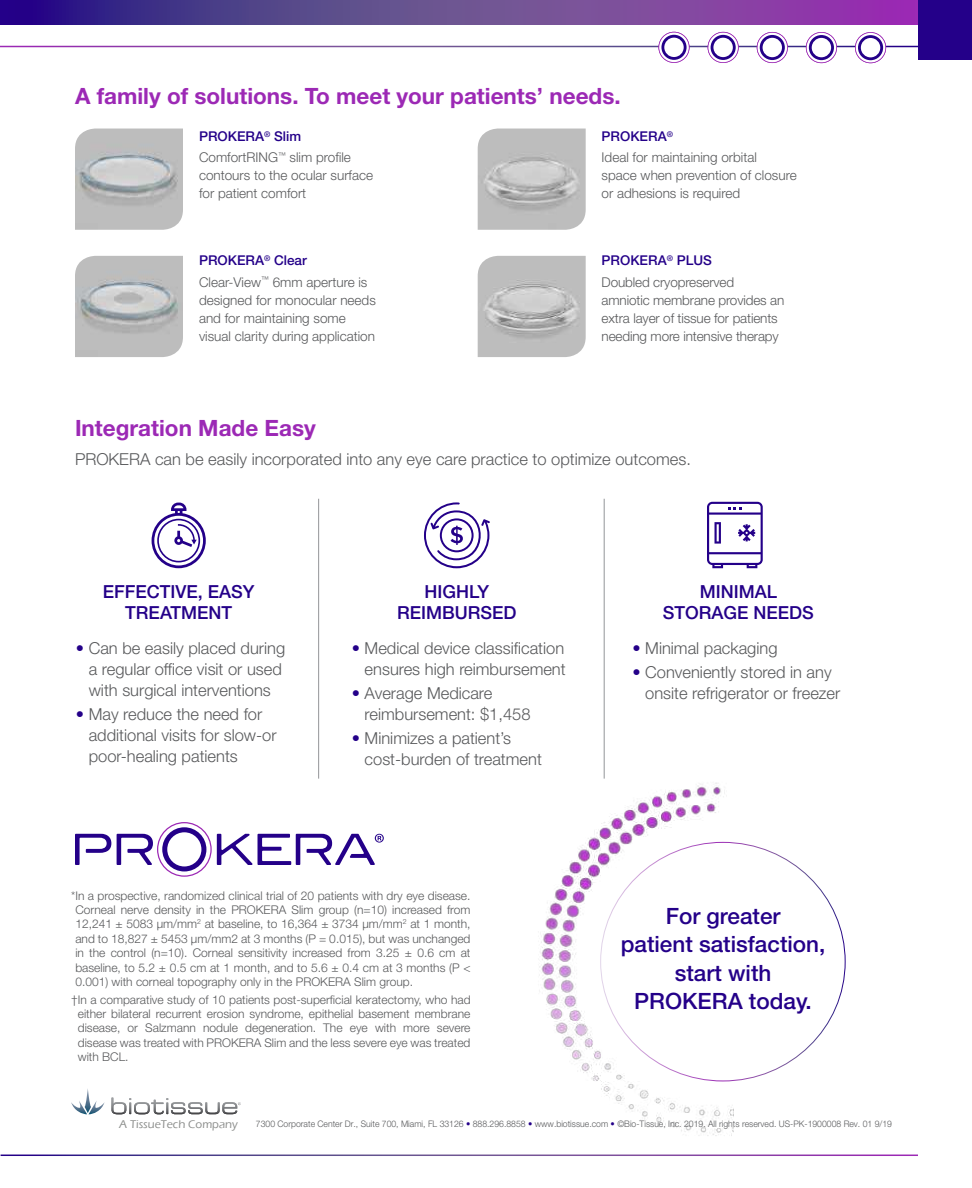
<style>
.page{position:relative;width:972px;height:1188px;background:#fff}
.page>*{position:absolute;margin:0;border:0;box-sizing:border-box;transform-origin:0 0}
.t1{font:700 22.5px "Helvetica Neue LT Std";color:#9c29b5}
.t2{font:500 22.5px/28.5px "Helvetica Neue LT Std";color:#240089;text-align:center}
.t3{font:500 18px/21px "Helvetica Neue LT Std";color:#240089;text-align:center}
.t4{font:300 16.5px/21px "Helvetica Neue LT Std";color:#58595b}
.t5{font:300 13.5px/18px "Helvetica Neue LT Std";color:#58595b}
.t6{font:300 12px/14.4px "Helvetica Neue LT Std";color:#58595b;text-align:justify}
.t7{font:500 11.55px "Eras ITC";color:#8b8d8b}
.t8{font:300 9px "Helvetica Neue LT Std";color:#58595b;scale:.96 1}
.s1{font-weight:500;color:#240089}
.s2{color:#240089}
</style>
<div class="page">
<div style="left:918px;top:0;width:54px;height:59px;background:#240089"></div>
<img style="left:539px;top:760px;width:194px;height:376px">
<svg style="left:75px;top:834px;width:36px;height:31px"></svg>
<svg style="left:117px;top:822px;width:267px;height:55px"></svg>
<img style="left:75px;top:129px;width:108px;height:101px">
<img style="left:478px;top:129px;width:108px;height:101px">
<img style="left:75px;top:256px;width:108px;height:101px">
<img style="left:478px;top:256px;width:108px;height:101px">
<hr style="left:604px;top:499px;width:1px;height:280px;background:#939598">
<hr style="left:318px;top:499px;width:1px;height:280px;background:#939598">
<svg style="left:707px;top:502px;width:56px;height:66px"></svg>
<svg style="left:424px;top:502px;width:66px;height:66px"></svg>
<svg style="left:152px;top:503px;width:54px;height:65px"></svg>
<svg style="left:71px;top:1089px;width:34px;height:25px"></svg>
<svg style="left:111px;top:1098px;width:130px;height:16px"></svg>
<svg style="left:1px;top:0;width:917px;height:25px;background:#663e95"></svg>
<svg style="left:658px;top:32px;width:32px;height:31px"></svg>
<svg style="left:708px;top:32px;width:31px;height:31px"></svg>
<svg style="left:757px;top:32px;width:31px;height:31px"></svg>
<svg style="left:806px;top:32px;width:31px;height:31px"></svg>
<svg style="left:855px;top:32px;width:31px;height:31px"></svg>
<h1 class="t1" style="left:75px;top:82px;width:547px">A family of solutions. To meet your patients’ needs.</h1>
<p class="t5" style="left:199px;top:125px;width:153px;line-height:21.3px"><span class="s1">PROKERA</span><sup>®</sup> <span class="s1">Slim<br></span>ComfortRING<sup>™</sup> slim profile</p>
<p class="t5" style="left:199px;top:166px;width:176px">contours to the ocular surface for patient comfort</p>
<p class="t5" style="left:199px;top:250px;width:170px;line-height:21.3px"><span class="s1">PROKERA</span><sup>®</sup> <span class="s1">Clear<br></span>Clear-View<sup>™</sup> 6mm aperture is</p>
<p class="t5" style="left:199px;top:291px;width:178px">designed for monocular needs and for maintaining some visual clarity during application</p>
<p class="t5" style="left:602px;top:125px;width:157px;line-height:21.3px"><span class="s1">PROKERA</span><sup>®<br></sup>Ideal for maintaining orbital</p>
<p class="t5" style="left:602px;top:166px;width:197px">space when prevention of closure or adhesions is required</p>
<p class="t5" style="left:602px;top:250px;width:134px;line-height:21.3px"><span class="s1">PROKERA</span><sup>®</sup> <span class="s1">PLUS<br></span>Doubled cryopreserved</p>
<p class="t5" style="left:602px;top:291px;width:184px">amniotic membrane provides an extra layer of tissue for patients needing more intensive therapy</p>
<h1 class="t1" style="left:75px;top:414px;width:242px">Integration Made Easy</h1>
<h3 class="t4" style="left:75px;top:449px;width:617px">PROKERA can be easily incorporated into any eye care practice to optimize outcomes.</h3>
<h2 class="t3" style="left:103px;top:581px;width:153px">EFFECTIVE, EASY<br>TREATMENT</h2>
<h3 class="t4" style="left:76px;top:637px;width:211px;text-align:center"><span class="s2">•</span> Can be easily placed during a regular office visit or used with surgical interventions</h3>
<h3 class="t4" style="left:89px;top:703px;width:189px;text-indent:-13px"><span class="s2">•</span> May reduce the need for additional visits for slow-or poor-healing patients</h3>
<h2 class="t3" style="left:397px;top:581px;width:121px">HIGHLY<br>REIMBURSED</h2>
<h2 class="t3" style="left:663px;top:581px;width:153px">MINIMAL<br>STORAGE NEEDS</h2>
<h3 class="t4" style="left:352px;top:637px;width:215px;text-align:right"><span class="s2">•</span> Medical device classification ensures high reimbursement</h3>
<h3 class="t4" style="left:365px;top:682px;width:167px;text-indent:-13px"><span class="s2">•</span> Average Medicare reimbursement: $1,458</h3>
<h3 class="t4" style="left:365px;top:728px;width:179px;text-indent:-13px"><span class="s2">•</span> Minimizes a patient’s cost-burden of treatment</h3>
<h3 class="t4" style="left:632px;top:637px;width:147px"><span class="s2">•</span> Minimal packaging</h3>
<h3 class="t4" style="left:645px;top:661px;width:197px;text-indent:-13px"><span class="s2">•</span> Conveniently stored in any onsite refrigerator or freezer</h3>
<p class="t6" style="left:75px;top:888px;width:397px;text-indent:-4px">*In a prospective, randomized clinical trial of 20 patients with dry eye disease.<br>Corneal nerve density in the PROKERA Slim group (n=10) increased from 12,241 ± 5083 μm/mm<sup>2</sup> at baseline, to 16,364 ± 3734 μm/mm<sup>2</sup> at 1 month, and to 18,827 ± 5453 μm/mm2 at 3 months (P = 0.015), but was unchanged in the control (n=10). Corneal sensitivity increased from 3.25 ± 0.6 cm at baseline, to 5.2 ± 0.5 cm at 1 month, and to 5.6 ± 0.4 cm at 3 months (P &lt; 0.001) with corneal topography only in the PROKERA Slim group.</p>
<p class="t6" style="left:78px;top:992px;width:394px;text-indent:-7px">†In a comparative study of 10 patients post-superficial keratectomy, who had either bilateral recurrent erosion syndrome, epithelial basement membrane disease, or Salzmann nodule degeneration. The eye with more severe disease was treated with PROKERA Slim and the less severe eye was treated with BCL.</p>
<h1 class="t2" style="left:621px;top:901px;width:206px">For greater<br>patient satisfaction, start with<br>PROKERA today.</h1>
<p class="t7" style="left:119px;top:1118px;width:120px">A TissueTech Company</p>
<p class="t8" style="left:256px;top:1119px;width:664px">7300 Corporate Center Dr., Suite 700, Miami, FL 33126 <span class="s2">•</span> 888.296.8858 <span class="s2">•</span> www.biotissue.com <span class="s2">•</span> ©Bio-Tissue, Inc. 2019. All rights reserved. US-PK-1900008 Rev. 01 9/19</p>
</div>
